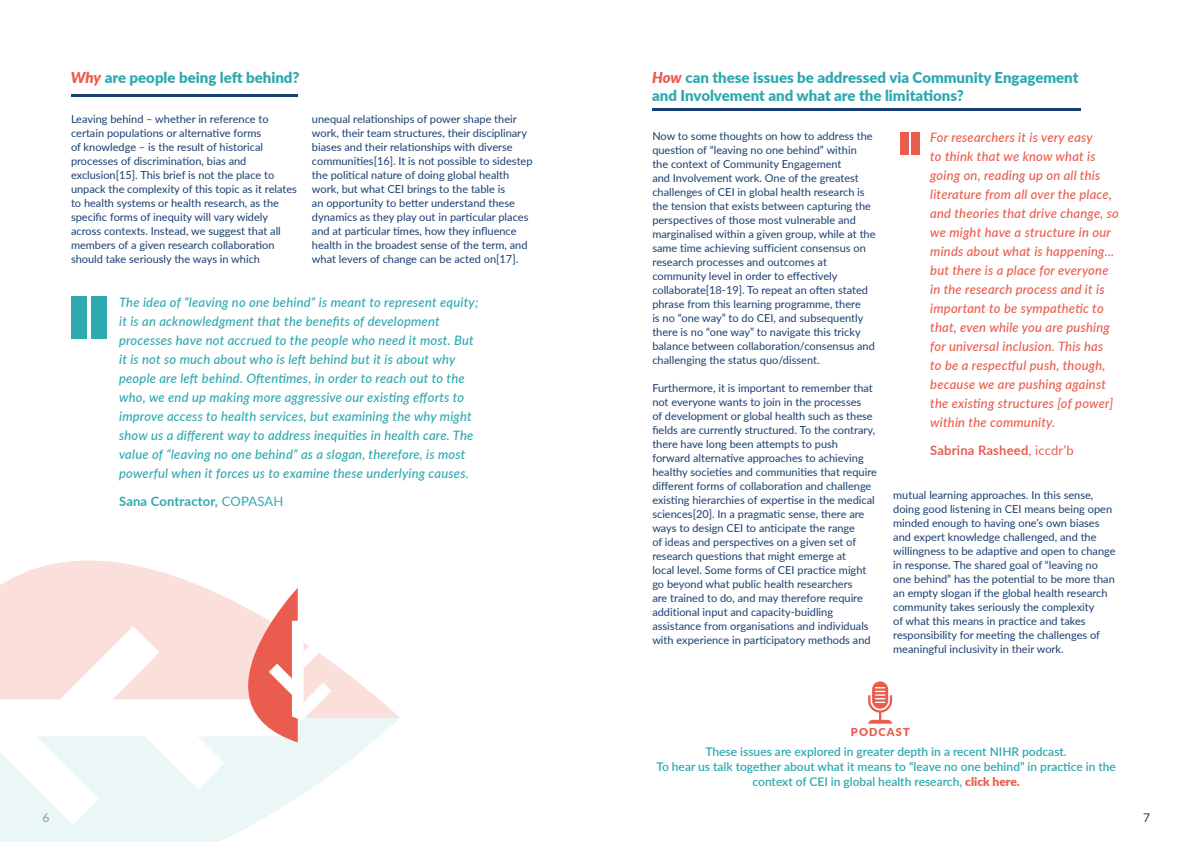
<style>
.page{position:relative;width:1191px;height:842px;background:#fff}
.page>*{position:absolute;margin:0;border:0;box-sizing:border-box;transform-origin:0 0}
.t1{font:900 15px/18px "Lato";color:#2ea9b0}
.t2{font:italic 500 13px/19px "Lato";letter-spacing:.015em;color:#2ea9b0}
.t3{font:italic 500 13px/19px "Lato";letter-spacing:.015em;color:#ea5d4e}
.t4{font:700 13px "Lato";letter-spacing:.015em;color:#2ea9b0}
.t5{font:700 13px "Lato";letter-spacing:.015em;color:#ea5d4e}
.t6{font:600 12px "Lato";color:#2ea9b0}
.t7{font:12px "Lato";color:#193e72}
.t8{font:11px/14px "Lato";color:#193e72}
.t9{font:900 11px "Lato";letter-spacing:.1em;color:#ea5d4e}
.s1{font-style:italic;color:#ea5d4e}
.s2{font-weight:400}
.s3{font-weight:900;color:#ea5d4e}
</style>
<div class="page">
<svg style="left:0;top:718px;width:400px;height:124px"></svg>
<svg style="left:0;top:560px;width:400px;height:158px"></svg>
<div style="left:91px;top:297px;width:16px;height:42px;background:#2ea9b0"></div>
<div style="left:911px;top:132px;width:9px;height:23px;background:#ea5d4e"></div>
<div style="left:900px;top:132px;width:9px;height:23px;background:#ea5d4e"></div>
<div style="left:71px;top:297px;width:15px;height:42px;background:#2ea9b0"></div>
<hr style="left:652px;top:108px;width:428px;height:3px;background:#193e72">
<hr style="left:71px;top:94px;width:227px;height:3px;background:#193e72">
<svg style="left:0;top:588px;width:331px;height:237px"></svg>
<svg style="left:868px;top:681px;width:24px;height:43px"></svg>
<p class="t1" style="left:71px;top:68px;width:230px"><span class="s1">Why</span> are people being left behind?</p>
<p class="t8" style="left:71px;top:111px;width:199px">Leaving behind – whether in reference to</p>
<p class="t8" style="left:312px;top:111px;width:206px">unequal relationships of power shape their</p>
<p class="t8" style="left:71px;top:125px;width:192px">certain populations or alternative forms</p>
<p class="t8" style="left:312px;top:125px;width:216px">work, their team structures, their disciplinary</p>
<p class="t8" style="left:71px;top:139px;width:194px">of knowledge – is the result of historical</p>
<p class="t8" style="left:312px;top:139px;width:202px">biases and their relationships with diverse</p>
<p class="t8" style="left:71px;top:153px;width:177px">processes of discrimination, bias and</p>
<p class="t8" style="left:312px;top:153px;width:222px">communities[16]. It is not possible to sidestep</p>
<p class="t8" style="left:71px;top:167px;width:205px">exclusion[15]. This brief is not the place to</p>
<p class="t8" style="left:312px;top:167px;width:199px">the political nature of doing global health</p>
<p class="t8" style="left:71px;top:181px;width:227px">unpack the complexity of this topic as it relates</p>
<p class="t8" style="left:312px;top:181px;width:195px">work, but what CEI brings to the table is</p>
<p class="t8" style="left:71px;top:195px;width:209px">to health systems or health research, as the</p>
<p class="t8" style="left:312px;top:195px;width:204px">an opportunity to better understand these</p>
<p class="t8" style="left:71px;top:209px;width:199px">specific forms of inequity will vary widely</p>
<p class="t8" style="left:312px;top:209px;width:218px">dynamics as they play out in particular places</p>
<p class="t8" style="left:71px;top:223px;width:211px">across contexts. Instead, we suggest that all</p>
<p class="t8" style="left:312px;top:223px;width:206px">and at particular times, how they influence</p>
<p class="t8" style="left:71px;top:237px;width:205px">members of a given research collaboration</p>
<p class="t8" style="left:312px;top:237px;width:217px">health in the broadest sense of the term, and</p>
<p class="t8" style="left:71px;top:251px;width:191px">should take seriously the ways in which</p>
<p class="t8" style="left:312px;top:251px;width:208px">what levers of change can be acted on[17].</p>
<p class="t2" style="left:119px;top:292px;width:361px">The idea of “leaving no one behind” is meant to represent equity; it is an acknowledgment that the benefits of development</p>
<p class="t2" style="left:119px;top:330px;width:356px">processes have not accrued to the people who need it most. But</p>
<p class="t2" style="left:119px;top:349px;width:347px">it is not so much about who is left behind but it is about why people are left behind. Oftentimes, in order to reach out to the who, we end up making more aggressive our existing efforts to</p>
<p class="t2" style="left:119px;top:406px;width:354px">improve access to health services, but examining the why might</p>
<p class="t2" style="left:119px;top:425px;width:356px">show us a different way to address inequities in health care. The value of “leaving no one behind” as a slogan, therefore, is most</p>
<p class="t2" style="left:119px;top:463px;width:351px">powerful when it forces us to examine these underlying causes.</p>
<h3 class="t4" style="left:119px;top:491px;width:166px">Sana Contractor, <span class="s2">COPASAH</span></h3>
<p class="t7" style="left:43px;top:809px;width:8px">6</p>
<h3 class="t1" style="left:652px;top:68px;width:428px"><span class="s1">How</span> can these issues be addressed via Community Engagement and Involvement and what are the limitations?</h3>
<p class="t8" style="left:652px;top:129px;width:225px">Now to some thoughts on how to address the question of “leaving no one behind” within<br>the context of Community Engagement<br>and Involvement work. One of the greatest challenges of CEI in global health research is the tension that exists between capturing the perspectives of those most vulnerable and marginalised within a given group, while at the same time achieving sufficient consensus on research processes and outcomes at community level in order to effectively collaborate[18-19]. To repeat an often stated phrase from this learning programme, there<br>is no “one way” to do CEI, and subsequently there is no “one way” to navigate this tricky balance between collaboration/consensus and challenging the status quo/dissent.</p>
<p class="t8" style="left:652px;top:381px;width:226px">Furthermore, it is important to remember that not everyone wants to join in the processes<br>of development or global health such as these fields are currently structured. To the contrary, there have long been attempts to push forward alternative approaches to achieving healthy societies and communities that require different forms of collaboration and challenge existing hierarchies of expertise in the medical sciences[20]. In a pragmatic sense, there are ways to design CEI to anticipate the range<br>of ideas and perspectives on a given set of research questions that might emerge at<br>local level. Some forms of CEI practice might go beyond what public health researchers<br>are trained to do, and may therefore require additional input and capacity-buidling assistance from organisations and individuals with experience in participatory methods and</p>
<p class="t3" style="left:930px;top:127px;width:190px">For researchers it is very easy<br>to think that we know what is going on, reading up on all this literature from all over the place, and theories that drive change, so we might have a structure in our minds about what is happening... but there is a place for everyone in the research process and it is</p>
<p class="t3" style="left:930px;top:298px;width:175px">important to be sympathetic to</p>
<p class="t3" style="left:930px;top:317px;width:181px">that, even while you are pushing for universal inclusion. This has</p>
<p class="t3" style="left:930px;top:355px;width:177px">to be a respectful push, though,</p>
<p class="t3" style="left:930px;top:374px;width:177px">because we are pushing against</p>
<p class="t3" style="left:930px;top:393px;width:185px">the existing structures [of power]</p>
<p class="t3" style="left:930px;top:412px;width:126px">within the community.</p>
<h3 class="t5" style="left:930px;top:440px;width:145px">Sabrina Rasheed<span class="s2">, iccdr’b</span></h3>
<p class="t8" style="left:893px;top:488px;width:224px">mutual learning approaches. In this sense, doing good listening in CEI means being open minded enough to having one’s own biases and expert knowledge challenged, and the willingness to be adaptive and open to change in response. The shared goal of “leaving no one behind” has the potential to be more than an empty slogan if the global health research community takes seriously the complexity<br>of what this means in practice and takes responsibility for meeting the challenges of meaningful inclusivity in their work.</p>
<p class="t9" style="left:851px;top:724px;width:60px">PODCAST</p>
<p class="t6" style="left:705px;top:743px;width:363px">These issues are explored in greater depth in a recent NIHR podcast.</p>
<p class="t6" style="left:656px;top:758px;width:461px">To hear us talk together about what it means to “leave no one behind” in practice in the</p>
<h4 class="t6" style="left:752px;top:773px;width:269px">context of CEI in global health research, <span class="s3">click here.</span></h4>
<p class="t7" style="left:1143px;top:809px;width:8px">7</p>
</div>
